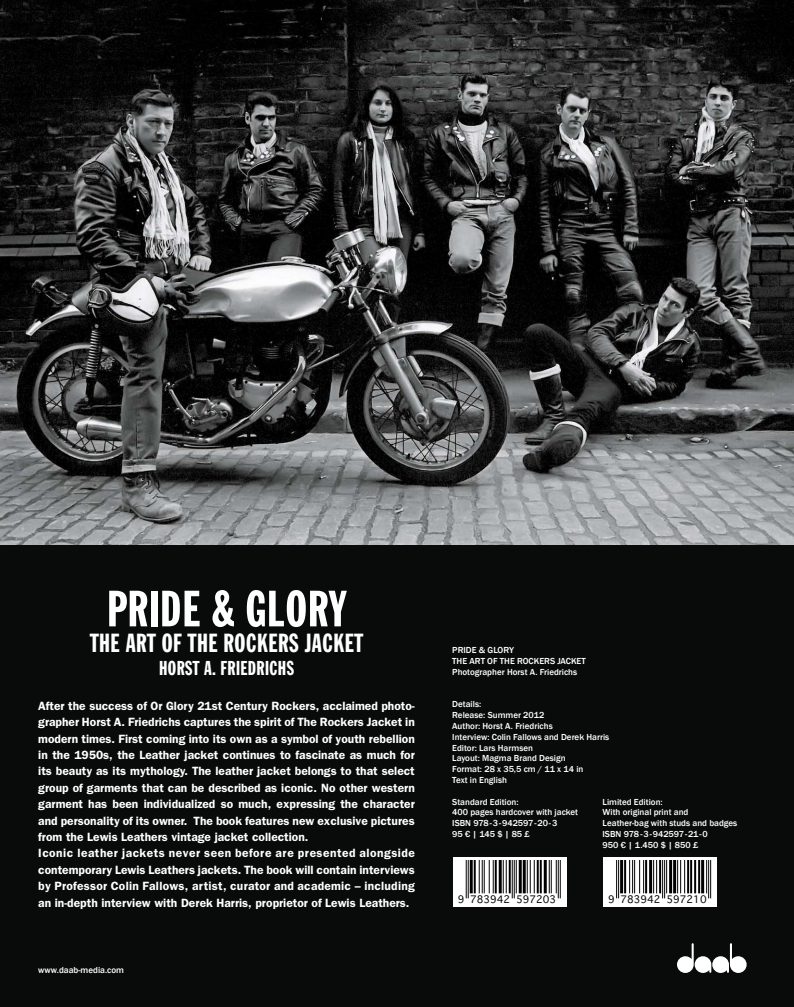
<style>
.page{position:relative;width:794px;height:1007px;background:#fff}
.page>*{position:absolute;margin:0;border:0;box-sizing:border-box;transform-origin:0 0}
.t1{font:50px "Franklin Gothic Extra Cond";letter-spacing:.02em;color:#fff}
.t2{font:25.7px "Franklin Gothic Extra Cond";letter-spacing:.02em;color:#fff}
.t3{font:19.7px "Franklin Gothic Extra Cond";letter-spacing:.02em;color:#fff}
.t4{font:600 12px/16.4px "Franklin Gothic";color:#fff}
.t5{font:10px "Geneva";color:#000}
.t6{font:500 9px/10.8px "Franklin Gothic";color:#fff}
</style>
<div class="page">
<div style="left:0;top:534px;width:794px;height:472px;background:#080b0a"></div>
<img style="left:0;top:0;width:794px;height:545px">
<svg style="left:677px;top:943px;width:69px;height:29px"></svg>
<svg style="left:453px;top:857px;width:113px;height:49px;background:#ededed"></svg>
<div style="left:603px;top:857px;width:114px;height:49px;background:#fff"></div>
<svg style="left:616px;top:860px;width:96px;height:39px"></svg>
<hr style="left:616px;top:860px;width:1px;height:38px;background:#000">
<hr style="left:618px;top:860px;width:1px;height:38px;background:#000">
<hr style="left:620px;top:860px;width:1px;height:33px;background:#000">
<hr style="left:621px;top:860px;width:1px;height:33px;background:#000">
<hr style="left:622px;top:860px;width:1px;height:33px;background:#000">
<hr style="left:624px;top:860px;width:1px;height:33px;background:#000">
<hr style="left:625px;top:860px;width:1px;height:33px;background:#000">
<hr style="left:629px;top:860px;width:1px;height:33px;background:#000">
<hr style="left:632px;top:860px;width:1px;height:33px;background:#000">
<hr style="left:634px;top:860px;width:1px;height:33px;background:#000">
<hr style="left:639px;top:860px;width:1px;height:33px;background:#000">
<hr style="left:643px;top:860px;width:1px;height:33px;background:#000">
<hr style="left:645px;top:860px;width:1px;height:33px;background:#000">
<hr style="left:646px;top:860px;width:1px;height:33px;background:#000">
<hr style="left:649px;top:860px;width:1px;height:33px;background:#000">
<hr style="left:650px;top:860px;width:1px;height:33px;background:#000">
<hr style="left:651px;top:860px;width:1px;height:33px;background:#000">
<hr style="left:653px;top:860px;width:1px;height:33px;background:#000">
<hr style="left:656px;top:860px;width:1px;height:33px;background:#000">
<hr style="left:659px;top:860px;width:1px;height:33px;background:#000">
<hr style="left:660px;top:860px;width:1px;height:33px;background:#000">
<hr style="left:662px;top:860px;width:1px;height:38px;background:#000">
<hr style="left:664px;top:860px;width:1px;height:38px;background:#000">
<hr style="left:666px;top:860px;width:1px;height:33px;background:#000">
<hr style="left:669px;top:860px;width:1px;height:33px;background:#000">
<hr style="left:670px;top:860px;width:1px;height:33px;background:#000">
<hr style="left:671px;top:860px;width:1px;height:33px;background:#000">
<hr style="left:673px;top:860px;width:1px;height:33px;background:#000">
<hr style="left:674px;top:860px;width:1px;height:33px;background:#000">
<hr style="left:675px;top:860px;width:1px;height:33px;background:#000">
<hr style="left:677px;top:860px;width:1px;height:33px;background:#000">
<hr style="left:680px;top:860px;width:1px;height:33px;background:#000">
<hr style="left:684px;top:860px;width:1px;height:33px;background:#000">
<hr style="left:687px;top:860px;width:1px;height:33px;background:#000">
<hr style="left:688px;top:860px;width:1px;height:33px;background:#000">
<hr style="left:690px;top:860px;width:1px;height:33px;background:#000">
<hr style="left:691px;top:860px;width:1px;height:33px;background:#000">
<hr style="left:694px;top:860px;width:1px;height:33px;background:#000">
<hr style="left:695px;top:860px;width:1px;height:33px;background:#000">
<hr style="left:698px;top:860px;width:1px;height:33px;background:#000">
<hr style="left:699px;top:860px;width:1px;height:33px;background:#000">
<hr style="left:701px;top:860px;width:1px;height:33px;background:#000">
<hr style="left:702px;top:860px;width:1px;height:33px;background:#000">
<hr style="left:703px;top:860px;width:1px;height:33px;background:#000">
<hr style="left:706px;top:860px;width:1px;height:33px;background:#000">
<hr style="left:708px;top:860px;width:1px;height:38px;background:#000">
<hr style="left:710px;top:860px;width:1px;height:38px;background:#000">
<hr style="left:466px;top:860px;width:1px;height:38px;background:#000">
<hr style="left:468px;top:860px;width:1px;height:38px;background:#000">
<hr style="left:470px;top:860px;width:1px;height:33px;background:#000">
<hr style="left:471px;top:860px;width:1px;height:33px;background:#000">
<hr style="left:472px;top:860px;width:1px;height:33px;background:#000">
<hr style="left:474px;top:860px;width:1px;height:33px;background:#000">
<hr style="left:475px;top:860px;width:1px;height:33px;background:#000">
<hr style="left:479px;top:860px;width:1px;height:33px;background:#000">
<hr style="left:482px;top:860px;width:1px;height:33px;background:#000">
<hr style="left:484px;top:860px;width:1px;height:33px;background:#000">
<hr style="left:489px;top:860px;width:1px;height:33px;background:#000">
<hr style="left:493px;top:860px;width:1px;height:33px;background:#000">
<hr style="left:495px;top:860px;width:1px;height:33px;background:#000">
<hr style="left:496px;top:860px;width:1px;height:33px;background:#000">
<hr style="left:499px;top:860px;width:1px;height:33px;background:#000">
<hr style="left:500px;top:860px;width:1px;height:33px;background:#000">
<hr style="left:501px;top:860px;width:1px;height:33px;background:#000">
<hr style="left:503px;top:860px;width:1px;height:33px;background:#000">
<hr style="left:506px;top:860px;width:1px;height:33px;background:#000">
<hr style="left:509px;top:860px;width:1px;height:33px;background:#000">
<hr style="left:510px;top:860px;width:1px;height:33px;background:#000">
<hr style="left:512px;top:860px;width:1px;height:38px;background:#000">
<hr style="left:514px;top:860px;width:1px;height:38px;background:#000">
<hr style="left:516px;top:860px;width:1px;height:33px;background:#000">
<hr style="left:519px;top:860px;width:1px;height:33px;background:#000">
<hr style="left:520px;top:860px;width:1px;height:33px;background:#000">
<hr style="left:521px;top:860px;width:1px;height:33px;background:#000">
<hr style="left:523px;top:860px;width:1px;height:33px;background:#000">
<hr style="left:524px;top:860px;width:1px;height:33px;background:#000">
<hr style="left:525px;top:860px;width:1px;height:33px;background:#000">
<hr style="left:527px;top:860px;width:1px;height:33px;background:#000">
<hr style="left:530px;top:860px;width:1px;height:33px;background:#000">
<hr style="left:534px;top:860px;width:1px;height:33px;background:#000">
<hr style="left:537px;top:860px;width:1px;height:33px;background:#000">
<hr style="left:538px;top:860px;width:1px;height:33px;background:#000">
<hr style="left:540px;top:860px;width:1px;height:33px;background:#000">
<hr style="left:541px;top:860px;width:1px;height:33px;background:#000">
<hr style="left:544px;top:860px;width:1px;height:33px;background:#000">
<hr style="left:545px;top:860px;width:1px;height:33px;background:#000">
<hr style="left:546px;top:860px;width:1px;height:33px;background:#000">
<hr style="left:549px;top:860px;width:1px;height:33px;background:#000">
<hr style="left:551px;top:860px;width:1px;height:33px;background:#000">
<hr style="left:556px;top:860px;width:1px;height:33px;background:#000">
<hr style="left:558px;top:860px;width:1px;height:38px;background:#000">
<hr style="left:560px;top:860px;width:1px;height:38px;background:#000">
<h1 class="t1" style="left:107px;top:582px;width:240px">PRIDE &amp; GLORY</h1>
<h2 class="t2" style="left:90px;top:629px;width:275px">THE ART OF THE ROCKERS JACKET</h2>
<h3 class="t3" style="left:159px;top:657px;width:136px">HORST A. FRIEDRICHS</h3>
<p class="t4" style="left:38px;top:697px;width:378px">After the success of Or Glory 21st Century Rockers, acclaimed photo&shy;grapher Horst A. Friedrichs captures the spirit of The Rockers Jacket in modern times. First coming into its own as a symbol of youth rebellion in the 1950s, the Leather jacket continues to fascinate as much for its beauty as its mythology. The leather jacket belongs to that select group of garments that can be described as iconic. No other western garment has been individualized so much, expressing the character and personality of its owner. The book features new exclusive pictures from the Lewis Leathers vintage jacket collection.<br>Iconic leather jackets never seen before are presented alongside contemporary Lewis Leathers jackets. The book will contain interviews by Professor Colin Fallows, artist, curator and academic – including an in-depth interview with Derek Harris, proprietor of Lewis Leathers.</p>
<p class="t6" style="left:38px;top:963px;width:87px">www.daab-media.com</p>
<p class="t6" style="left:452px;top:644px;width:135px">PRIDE &amp; GLORY<br>THE ART OF THE ROCKERS JACKET<br>Photographer Horst A. Friedrichs</p>
<p class="t6" style="left:452px;top:698px;width:158px">Details:<br>Release: Summer 2012<br>Author: Horst A. Friedrichs<br>Interview: Colin Fallows and Derek Harris<br>Editor: Lars Harmsen<br>Layout: Magma Brand Design<br>Format: 28 x 35,5 cm / 11 x 14 in<br>Text in English</p>
<p class="t6" style="left:452px;top:796px;width:127px">Standard Edition:<br>400 pages hardcover with jacket<br>ISBN 978-3-942597-20-3<br>95 € | 145 $ | 85 £</p>
<p class="t6" style="left:602px;top:796px;width:136px">Limited Edition:<br>With original print and<br>Leather-bag with studs and badges<br>ISBN 978 -3-942597-21-0<br>950 € | 1.450 $ | 850 £</p>
<p class="t5" style="left:458px;top:891px;width:100px">9 783942 597203</p>
<p class="t5" style="left:608px;top:891px;width:100px">9 783942 597210</p>
</div>
